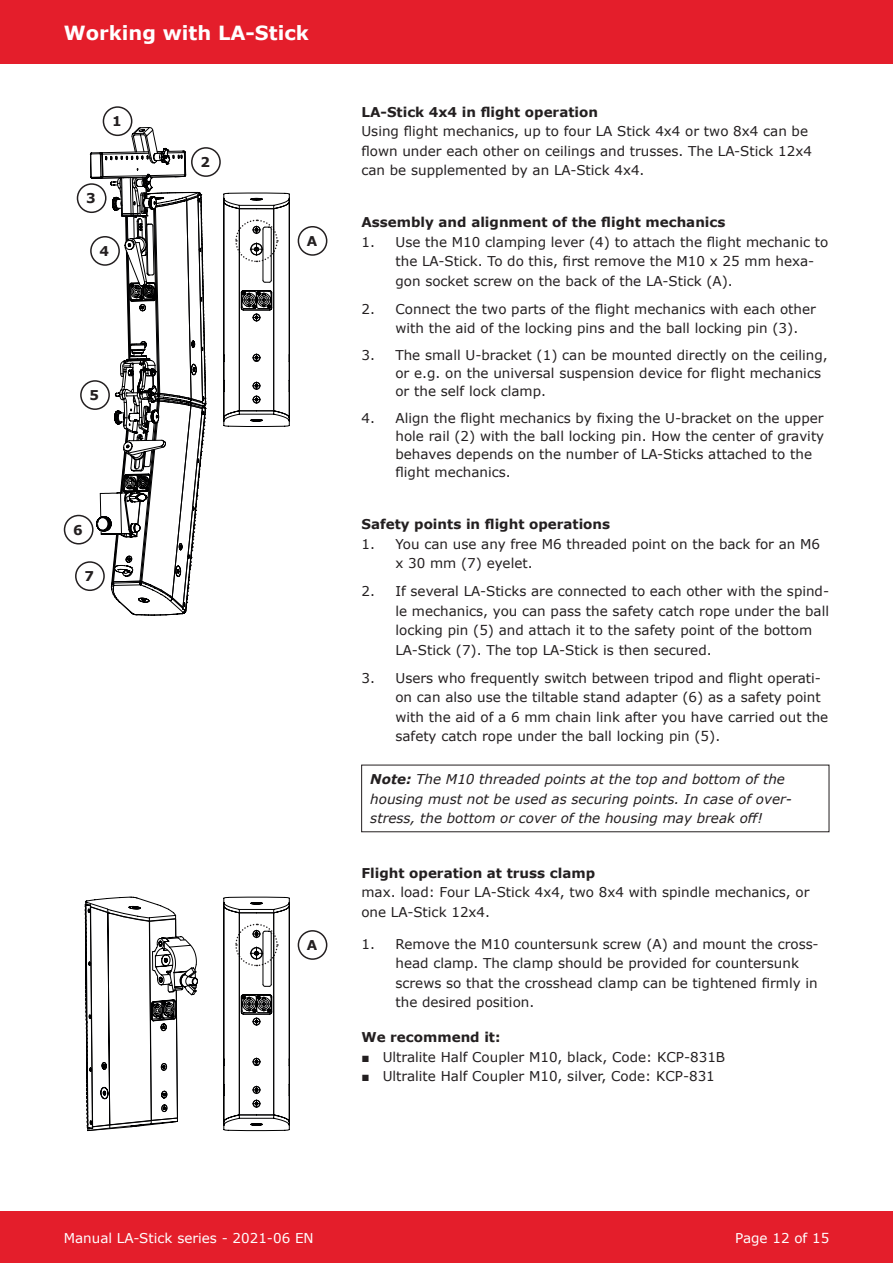
<style>
.page{position:relative;width:893px;height:1263px;background:#fff}
.page>*{position:absolute;margin:0;border:0;box-sizing:border-box;transform-origin:0 0}
.t1{font:700 19.5px "Verdana";color:#fff}
.t2{font:13.5px/19.5px "Verdana";color:#231f20}
.t3{font:700 13.5px "Verdana";color:#231f20}
.t4{font:italic 13.5px/19.5px "Verdana";color:#231f20}
.t5{font:13.5px "Verdana";color:#fff}
.s1{font-weight:700}
.s2{font-family:"Arial"}
</style>
<div class="page">
<div style="left:0;top:0;width:893px;height:64px;background:#e41e2b"></div>
<div style="left:0;top:1212px;width:893px;height:51px;background:#e41e2b"></div>
<svg style="left:90px;top:127px;width:116px;height:489px"></svg>
<div style="left:103px;top:106px;width:29px;height:30px;border:2px solid #231f20;border-radius:50%"></div>
<div style="left:191px;top:147px;width:30px;height:30px;border:2px solid #231f20;border-radius:50%"></div>
<div style="left:90px;top:236px;width:30px;height:30px;border:2px solid #231f20;border-radius:50%"></div>
<div style="left:77px;top:183px;width:30px;height:30px;border:2px solid #231f20;border-radius:50%"></div>
<div style="left:80px;top:380px;width:30px;height:30px;border:2px solid #231f20;border-radius:50%"></div>
<div style="left:64px;top:515px;width:30px;height:29px;border:2px solid #231f20;border-radius:50%"></div>
<div style="left:75px;top:561px;width:30px;height:30px;border:2px solid #231f20;border-radius:50%"></div>
<div style="left:298px;top:226px;width:29px;height:30px;border:2px solid #231f20;border-radius:50%"></div>
<svg style="left:223px;top:193px;width:67px;height:234px"></svg>
<div style="left:298px;top:930px;width:29px;height:30px;border:2px solid #231f20;border-radius:50%"></div>
<svg style="left:223px;top:897px;width:67px;height:234px"></svg>
<svg style="left:85px;top:897px;width:113px;height:234px"></svg>
<h1 class="t1" style="left:64px;top:20px;width:247px">Working with LA-Stick</h1>
<p class="t3" style="left:112px;top:112px;width:11px">1</p>
<p class="t3" style="left:86px;top:189px;width:11px">3</p>
<p class="t3" style="left:100px;top:242px;width:11px">4</p>
<p class="t3" style="left:90px;top:386px;width:11px">5</p>
<p class="t3" style="left:73px;top:520px;width:11px">6</p>
<p class="t3" style="left:84px;top:567px;width:11px">7</p>
<p class="t3" style="left:200px;top:153px;width:11px">2</p>
<p class="t3" style="left:307px;top:232px;width:12px">A</p>
<p class="t3" style="left:307px;top:936px;width:12px">A</p>
<p class="t3" style="left:361px;top:102px;width:238px">LA-Stick 4x4 in flight operation</p>
<p class="t2" style="left:361px;top:121px;width:452px">Using flight mechanics, up to four LA Stick 4x4 or two 8x4 can be flown under each other on ceilings and trusses. The LA-Stick 12x4 can be supplemented by an LA-Stick 4x4.</p>
<p class="t3" style="left:361px;top:213px;width:366px">Assembly and alignment of the flight mechanics</p>
<p class="t2" style="left:395px;top:232px;width:434px;text-indent:-34px">1. Use the M10 clamping lever (4) to attach the flight mechanic to the LA-Stick. To do this, first remove the M10 x 25 mm hexa&shy;gon socket screw on the back of the LA-Stick (A).</p>
<p class="t2" style="left:395px;top:299px;width:422px;text-indent:-34px">2. Connect the two parts of the flight mechanics with each other with the aid of the locking pins and the ball locking pin (3).</p>
<p class="t2" style="left:395px;top:346px;width:434px;line-height:18.1px;text-indent:-34px">3. The small U-bracket (1) can be mounted directly on the ceiling, or e.g. on the universal suspension device for flight mechanics or the self lock clamp.</p>
<p class="t2" style="left:395px;top:409px;width:430px;line-height:18.1px;text-indent:-34px">4. Align the flight mechanics by fixing the U-bracket on the upper hole rail (2) with the ball locking pin. How the center of gravity behaves depends on the number of LA-Sticks attached to the flight mechanics.</p>
<p class="t3" style="left:361px;top:515px;width:250px">Safety points in flight operations</p>
<p class="t2" style="left:395px;top:534px;width:426px;text-indent:-34px">1. You can use any free M6 threaded point on the back for an M6 x 30 mm (7) eyelet.</p>
<p class="t2" style="left:395px;top:582px;width:435px;text-indent:-34px">2. If several LA-Sticks are connected to each other with the spind&shy;le mechanics, you can pass the safety catch rope under the ball locking pin (5) and attach it to the safety point of the bottom LA-Stick (7). The top LA-Stick is then secured.</p>
<p class="t2" style="left:395px;top:668px;width:434px;text-indent:-34px">3. Users who frequently switch between tripod and flight operati&shy;on can also use the tiltable stand adapter (6) as a safety point with the aid of a 6 mm chain link after you have carried out the safety catch rope under the ball locking pin (5).</p>
<p class="t4" style="left:370px;top:769px;width:423px"><span class="s1">Note:</span> The M10 threaded points at the top and bottom of the housing must not be used as securing points. In case of over&shy;stress, the bottom or cover of the housing may break off!</p>
<p class="t3" style="left:361px;top:863px;width:235px">Flight operation at truss clamp</p>
<p class="t2" style="left:361px;top:882px;width:450px">max. load: Four LA-Stick 4x4, two 8x4 with spindle mechanics, or one LA-Stick 12x4.</p>
<p class="t2" style="left:395px;top:934px;width:425px;text-indent:-34px">1. Remove the M10 countersunk screw (A) and mount the cross&shy;head clamp. The clamp should be provided for countersunk screws so that the crosshead clamp can be tightened firmly in the desired position.</p>
<p class="t3" style="left:361px;top:1028px;width:141px">We recommend it:</p>
<p class="t2" style="left:361px;top:1047px;width:365px"><span class="s2">■</span> Ultralite Half Coupler M10, black, Code: KCP-831B</p>
<p class="t2" style="left:361px;top:1066px;width:355px"><span class="s2">■</span> Ultralite Half Coupler M10, silver, Code: KCP-831</p>
<p class="t5" style="left:64px;top:1228px;width:251px">Manual LA-Stick series - 2021-06 EN</p>
<p class="t5" style="left:735px;top:1228px;width:95px">Page 12 of 15</p>
</div>
